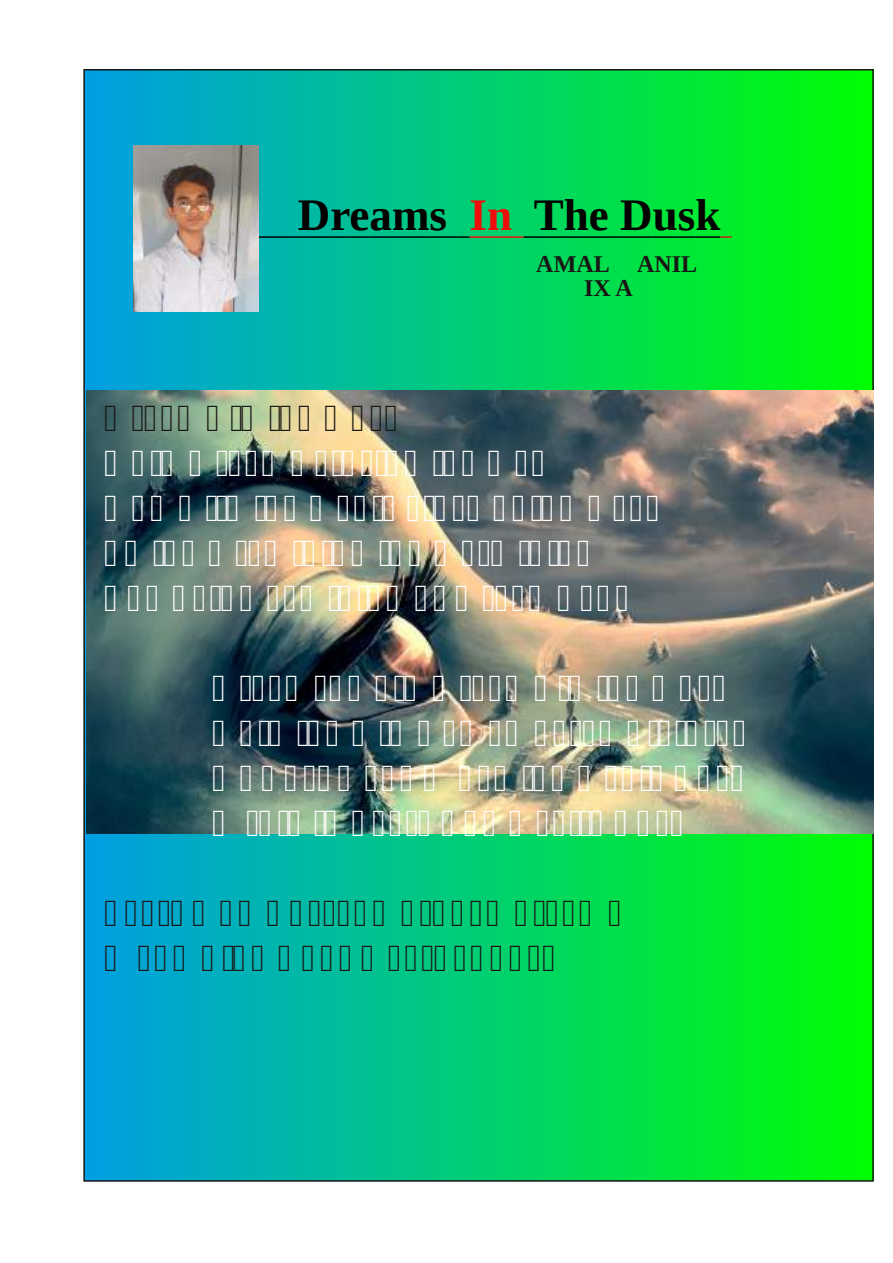
<style>
.page{position:relative;width:893px;height:1263px;background:#fff}
.page>*{position:absolute;margin:0;border:0;box-sizing:border-box;transform-origin:0 0}
.t1{font:700 45px "Liberation Serif";color:#000}
.t2{font:37.5px/45px "Liberation Serif";color:#fff}
.t3{font:37.5px/45px "Liberation Serif";color:#181715}
.t4{font:700 24px/24.3px "Liberation Serif";letter-spacing:.005em;color:#181715}
.s1{color:#f10d0c}
</style>
<div class="page">
<div style="left:84px;top:70px;width:789px;height:1111px;background:linear-gradient(to right,#019ee3,#00fe02)"></div>
<img style="left:86px;top:391px;width:787px;height:442px">
<hr style="left:244px;top:236px;width:54px;height:2px;background:#000">
<hr style="left:298px;top:236px;width:32px;height:2px;background:#000">
<hr style="left:330px;top:236px;width:20px;height:2px;background:#000">
<svg style="left:350px;top:236px;width:19px;height:2px"></svg>
<hr style="left:369px;top:236px;width:23px;height:2px;background:#000">
<hr style="left:392px;top:236px;width:37px;height:2px;background:#000">
<svg style="left:429px;top:236px;width:58px;height:2px"></svg>
<hr style="left:487px;top:236px;width:25px;height:2px;background:#f10d0c">
<svg style="left:512px;top:236px;width:22px;height:2px"></svg>
<hr style="left:534px;top:236px;width:30px;height:2px;background:#000">
<hr style="left:564px;top:236px;width:25px;height:2px;background:#000">
<hr style="left:589px;top:236px;width:20px;height:2px;background:#000">
<svg style="left:609px;top:236px;width:11px;height:2px"></svg>
<hr style="left:620px;top:236px;width:33px;height:2px;background:#000">
<hr style="left:653px;top:236px;width:25px;height:2px;background:#000">
<svg style="left:678px;top:236px;width:17px;height:2px"></svg>
<hr style="left:695px;top:236px;width:25px;height:2px;background:#000">
<svg style="left:720px;top:236px;width:12px;height:2px"></svg>
<img style="left:134px;top:145px;width:124px;height:166px">
<p class="t1" style="left:298px;top:190px;width:424px">Dreams <span class="s1">In</span> The Dusk</p>
<p class="t4" style="left:584px;top:252px;width:114px;text-indent:-48px">AMAL ANIL<br>IXA</p>
<p class="t3" style="left:104px;top:396px;width:300px">DREAMS IN THE DUSK</p>
<p class="t2" style="left:104px;top:441px;width:562px">ONLY DREAMS CLOSING THE DAY<br>AND WITH THE DAY’S CLOSE GOING BACK<br>TO THE GRAG THING THE DARK THING<br>THE FAR, DEEP THING OF DREAMLAND</p>
<p class="t2" style="left:212px;top:666px;width:537px">DREAMS, ONLY DREAMS IN THE DUSK<br>ONLY THE OLD REMEMBERED PICTURES<br>OF LOST DAYS WHEN THE DAY’S LOSS<br>WROTE IN TEARS THE HEAT’S LOSS</p>
<p class="t3" style="left:104px;top:891px;width:520px">TEARS AND LOSSAND BROKEN DREAMS<br>MANY FIND YOUR HEART AT DUSK</p>
</div>
